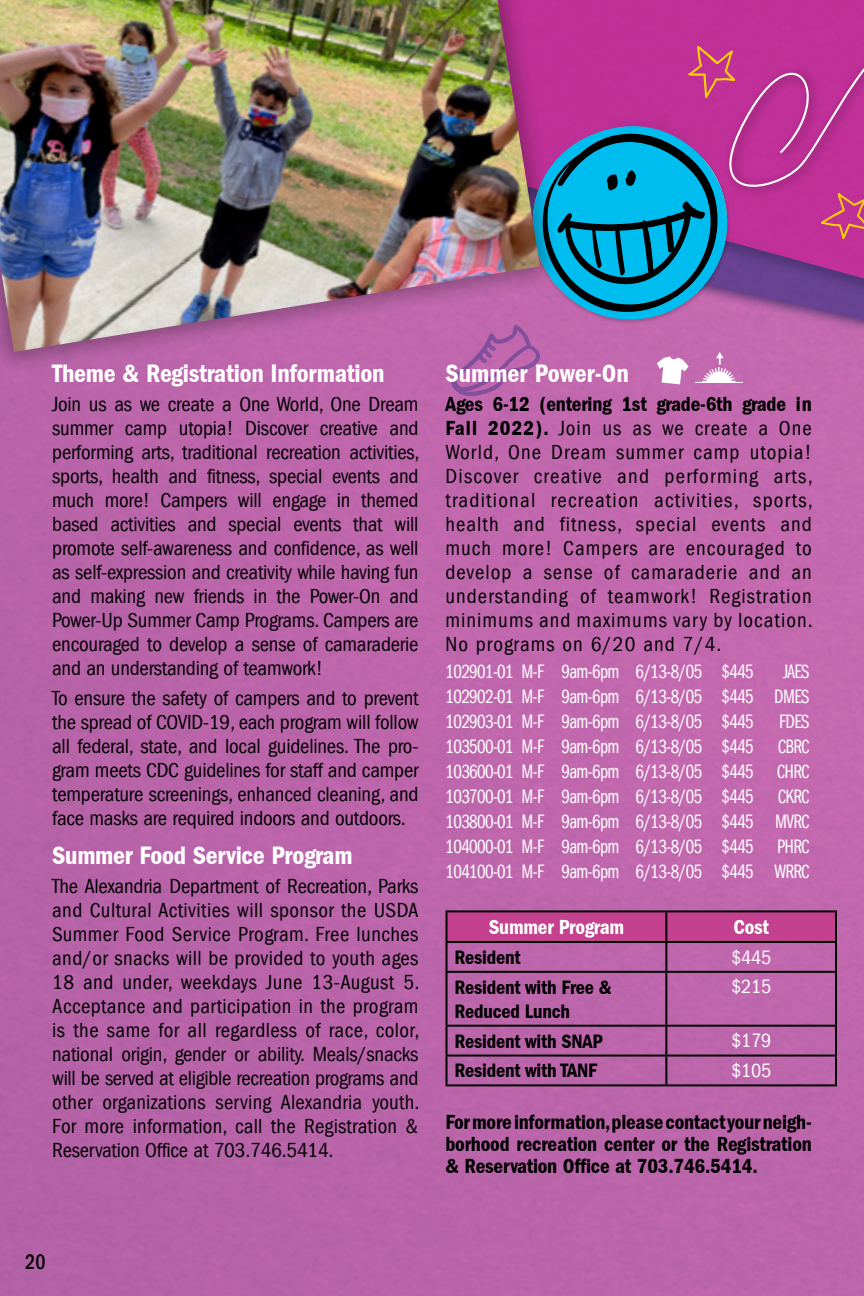
<style>
.page{position:relative;width:864px;height:1296px;background:#bc65ab}
.page>*{position:absolute;margin:0;border:0;box-sizing:border-box;transform-origin:0 0}
.t1{font:600 condensed 26px "Franklin Gothic";letter-spacing:-.01em;color:#fff}
.t2{font:500 condensed 22px "Franklin Gothic";color:#000;scale:.9 1}
.t3{font:condensed 21px/24px "Franklin Gothic";letter-spacing:-.01em;color:#000;text-align:justify}
.t4{font:600 condensed 21px/22px "Franklin Gothic";letter-spacing:-.01em;color:#000;text-align:justify}
.t5{font:600 condensed 21px "Franklin Gothic";letter-spacing:-.01em;color:#fff}
.t6{font:20px/24.8px "Franklin Gothic Book Cmpr";letter-spacing:-.03em;color:#fff;text-align:justify}
.t7{font:600 condensed 20px/24px "Franklin Gothic";letter-spacing:-.01em;color:#000}
.t8{font:condensed 20px "Franklin Gothic";letter-spacing:-.01em;color:#fff}
.s1{font-weight:600}
</style>
<div class="page">
<div style="left:446px;top:911px;width:220px;height:31px;background:#c3418f"></div>
<div style="left:666px;top:911px;width:170px;height:31px;background:#c3418f"></div>
<hr style="left:446px;top:910px;width:220px;height:2px;background:#000">
<hr style="left:446px;top:912px;width:2px;height:29px;background:#000">
<hr style="left:666px;top:910px;width:171px;height:2px;background:#000">
<hr style="left:665px;top:912px;width:2px;height:29px;background:#000">
<hr style="left:835px;top:912px;width:2px;height:29px;background:#000">
<hr style="left:446px;top:941px;width:220px;height:2px;background:#000">
<hr style="left:446px;top:943px;width:2px;height:28px;background:#000">
<hr style="left:666px;top:941px;width:171px;height:2px;background:#000">
<hr style="left:665px;top:943px;width:2px;height:28px;background:#000">
<hr style="left:835px;top:943px;width:2px;height:28px;background:#000">
<hr style="left:446px;top:971px;width:220px;height:2px;background:#000">
<hr style="left:446px;top:973px;width:2px;height:52px;background:#000">
<hr style="left:666px;top:971px;width:171px;height:2px;background:#000">
<hr style="left:665px;top:973px;width:2px;height:52px;background:#000">
<hr style="left:835px;top:973px;width:2px;height:52px;background:#000">
<hr style="left:446px;top:1025px;width:220px;height:2px;background:#000">
<hr style="left:446px;top:1027px;width:2px;height:28px;background:#000">
<hr style="left:666px;top:1025px;width:171px;height:2px;background:#000">
<hr style="left:665px;top:1027px;width:2px;height:28px;background:#000">
<hr style="left:835px;top:1027px;width:2px;height:28px;background:#000">
<hr style="left:446px;top:1055px;width:220px;height:2px;background:#000">
<hr style="left:446px;top:1057px;width:2px;height:27px;background:#000">
<hr style="left:666px;top:1055px;width:171px;height:2px;background:#000">
<hr style="left:665px;top:1057px;width:2px;height:27px;background:#000">
<hr style="left:835px;top:1057px;width:2px;height:27px;background:#000">
<hr style="left:446px;top:1084px;width:220px;height:2px;background:#000">
<hr style="left:666px;top:1084px;width:171px;height:2px;background:#000">
<svg style="left:451px;top:3px;width:413px;height:394px"></svg>
<div style="left:0;top:0;width:563px;height:375px;background:#000;opacity:.3"></div>
<img style="left:0;top:0;width:540px;height:352px">
<p class="t1" style="left:52px;top:359px;width:334px">Theme &amp; Registration Information</p>
<p class="t3" style="left:52px;top:393px;width:369px">Join us as we create a One World, One Dream summer camp utopia! Discover creative and performing arts, traditional recreation activities, sports, health and fitness, special events and much more! Campers will engage in themed based activities and special events that will promote self-awareness and confidence, as well as self-expression and creativity while having fun and making new friends in the Power-On and Power-Up Summer Camp Programs. Campers are encouraged to develop a sense of camaraderie and an understanding of teamwork!</p>
<p class="t3" style="left:52px;top:686px;width:368px">To ensure the safety of campers and to prevent the spread of COVID-19, each program will follow all federal, state, and local guidelines. The pro&shy;gram meets CDC guidelines for staff and camper temperature screenings, enhanced cleaning, and face masks are required indoors and outdoors.</p>
<p class="t1" style="left:52px;top:840px;width:302px">Summer Food Service Program</p>
<p class="t3" style="left:52px;top:874px;width:369px">The Alexandria Department of Recreation, Parks and Cultural Activities will sponsor the USDA Summer Food Service Program. Free lunches and/or snacks will be provided to youth ages 18 and under, weekdays June 13-August 5.<br>Acceptance and participation in the program is the same for all regardless of race, color, national origin, gender or ability. Meals/snacks will be served at eligible recreation programs and other organizations serving Alexandria youth.<br>For more information, call the Registration &amp; Reservation Office at 703.746.5414.</p>
<p class="t1" style="left:446px;top:359px;width:185px">Summer Power-On</p>
<p class="t3" style="left:446px;top:393px;width:369px"><span class="s1">Ages 6-12 (entering 1st grade-6th grade in Fall 2022).</span> Join us as we create a One World, One Dream summer camp utopia!<br>Discover creative and performing arts, traditional recreation activities, sports, health and fitness, special events and much more! Campers are encouraged to develop a sense of camaraderie and an understanding of teamwork! Registration minimums and maximums vary by location.<br>No programs on 6/20 and 7/4.</p>
<p class="t6" style="left:446px;top:660px;width:310px">102901-01 M-F 9am-6pm 6/13-8/05 $445</p>
<p class="t6" style="left:446px;top:660px;width:366px;text-indent:337px">JAES 102902-01 M-F 9am-6pm 6/13-8/05 $445 DMES 102903-01 M-F 9am-6pm 6/13-8/05 $445</p>
<p class="t6" style="left:446px;top:710px;width:366px;text-indent:334px">FDES 103500-01 M-F 9am-6pm 6/13-8/05 $445 CBRC 103600-01 M-F 9am-6pm 6/13-8/05 $445 CHRC 103700-01 M-F 9am-6pm 6/13-8/05 $445 CKRC 103800-01 M-F 9am-6pm 6/13-8/05 $445 MVRC 104000-01 M-F 9am-6pm 6/13-8/05 $445 PHRC 104100-01 M-F 9am-6pm 6/13-8/05 $445 WRRC</p>
<p class="t5" style="left:489px;top:915px;width:137px">Summer Program</p>
<p class="t5" style="left:733px;top:915px;width:37px">Cost</p>
<p class="t7" style="left:454px;top:945px;width:68px">Resident</p>
<p class="t8" style="left:731px;top:946px;width:42px">$445</p>
<p class="t7" style="left:454px;top:975px;width:159px">Resident with Free &amp;<br>Reduced Lunch</p>
<p class="t8" style="left:731px;top:976px;width:42px">$215</p>
<p class="t7" style="left:454px;top:1029px;width:150px">Resident with SNAP</p>
<p class="t8" style="left:731px;top:1029px;width:42px">$179</p>
<p class="t7" style="left:454px;top:1059px;width:144px">Resident with TANF</p>
<p class="t8" style="left:731px;top:1059px;width:42px">$105</p>
<p class="t4" style="left:446px;top:1112px;width:368px">For more information, please contact your neigh&shy;borhood recreation center or the Registration &amp; Reservation Office at 703.746.5414.</p>
<p class="t2" style="left:25px;top:1249px;width:24px">20</p>
</div>
